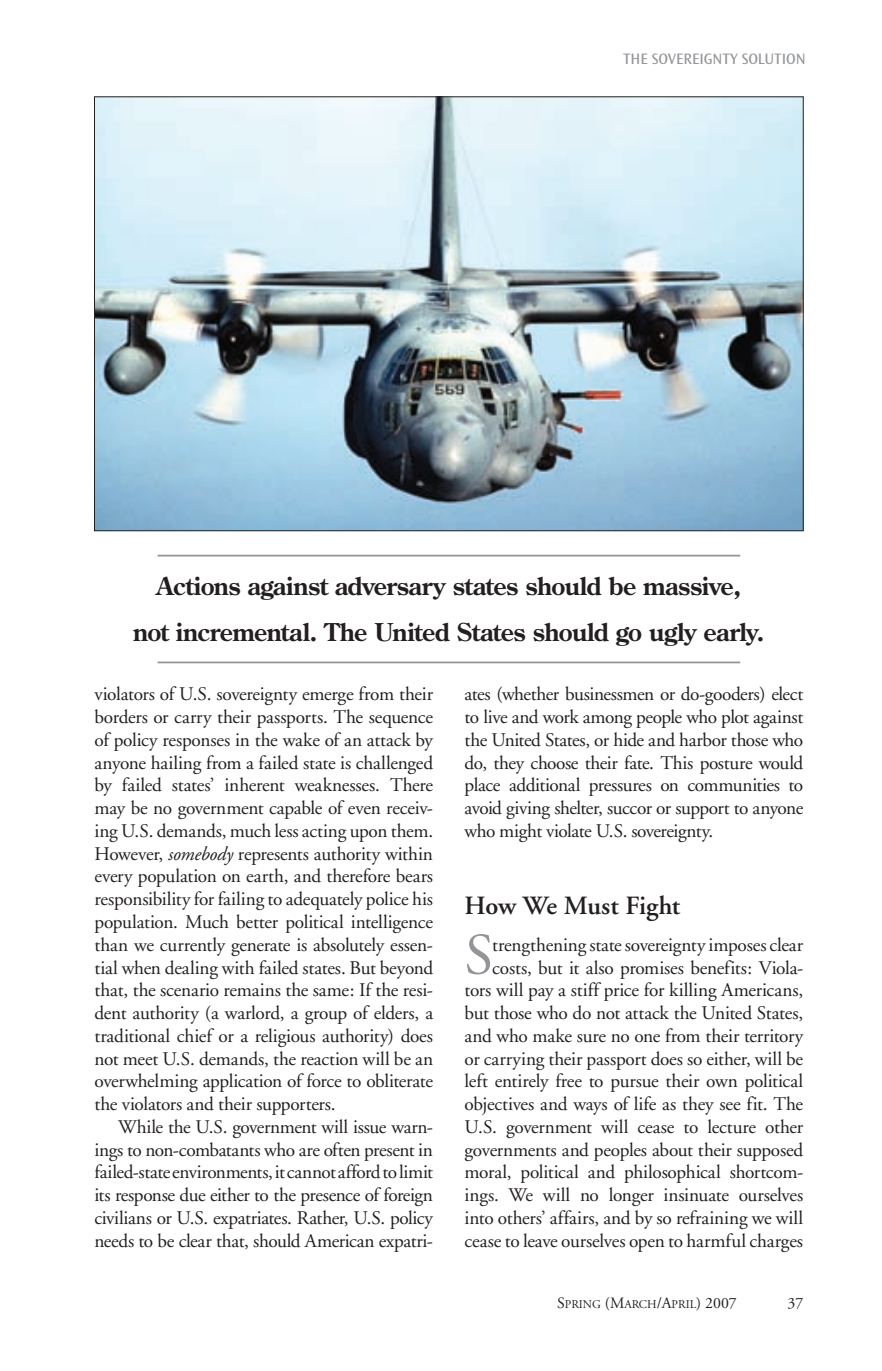
<style>
.page{position:relative;width:882px;height:1371px;background:#fff}
.page>*{position:absolute;margin:0;border:0;box-sizing:border-box;transform-origin:0 0}
.t1{font:58.45px "Adobe Garamond";color:#939598}
.t2{font:600 26.25px "Adobe Garamond";letter-spacing:-.015em;color:#231f20}
.t3{font:700 24.5px/45.5px "Century Old Style";letter-spacing:-.02em;color:#231f20;text-align:center}
.t4{font:19.25px/22.8px "Adobe Garamond";letter-spacing:-.01em;color:#231f20;text-align:justify}
.t5{font:15.75px "Ocean Sans";color:#939598}
.t6{font:15.75px "Adobe Garamond";color:#231f20}
.t7{font:11.9px "Adobe Garamond";color:#231f20}
.s1{font-style:italic}
.s2{font-size:15.75px}
</style>
<div class="page">
<img style="left:96px;top:98px;width:706px;height:431px">
<hr style="left:158px;top:554px;width:582px;height:2px;background:#939598">
<hr style="left:158px;top:661px;width:582px;height:2px;background:#939598">
<p class="t5" style="left:623px;top:50px;width:184px">THE SOVEREIGNTY SOLUTION</p>
<p class="t3" style="left:133px;top:563px;width:633px">Actions against adversary states should be massive,<br>not incremental. The United States should go ugly early.</p>
<p class="t4" style="left:94px;top:683px;width:340px">violators of U.S. sovereignty emerge from their borders or carry their passports. The sequence of policy responses in the wake of an attack by anyone hailing from a failed state is challenged by failed states’ inherent weaknesses. There may be no government capable of even receiv&shy;ing U.S. demands, much less acting upon them.<br>However, <span class="s1">somebody</span> represents authority within every population on earth, and therefore bears responsibility for failing to adequately police his population. Much better political intelligence than we currently generate is absolutely essen&shy;tial when dealing with failed states. But beyond that, the scenario remains the same: If the resi&shy;dent authority (a warlord, a group of elders, a traditional chief or a religious authority) does not meet U.S. demands, the reaction will be an overwhelming application of force to obliterate the violators and their supporters.</p>
<p class="t4" style="left:94px;top:1115px;width:340px;text-indent:24px">While the U.S. government will issue warn&shy;ings to non-combatants who are often present in failed-state environments, it cannot afford to limit its response due either to the presence of foreign civilians or U.S. expatriates. Rather, U.S. policy needs to be clear that, should American expatri-</p>
<p class="t4" style="left:465px;top:683px;width:340px">ates (whether businessmen or do-gooders) elect to live and work among people who plot against the United States, or hide and harbor those who do, they choose their fate. This posture would place additional pressures on communities to avoid giving shelter, succor or support to anyone who might violate U.S. sovereignty.</p>
<h2 class="t2" style="left:465px;top:890px;width:217px">How We Must Fight</h2>
<h1 class="t1" style="left:465px;top:923px;width:30px">S</h1>
<p class="t4" style="left:465px;top:933px;width:340px;text-align:right">trengthening state sovereignty imposes clear costs, but it also promises benefits: Viola&shy;tors will pay a stiff price for killing Americans, but those who do not attack the United States, and who make sure no one from their territory or carrying their passport does so either, will be left entirely free to pursue their own political objectives and ways of life as they see fit. The U.S. government will cease to lecture other governments and peoples about their supposed moral, political and philosophical shortcom&shy;ings. We will no longer insinuate ourselves into others’ affairs, and by so refraining we will cease to leave ourselves open to harmful charges</p>
<p class="t7" style="left:557px;top:1297px;width:181px"><span class="s2">S</span>pring <span class="s2">(M</span>arch<span class="s2">/A</span>pril<span class="s2">) 2007</span></p>
<p class="t6" style="left:787px;top:1294px;width:17px">37</p>
</div>
